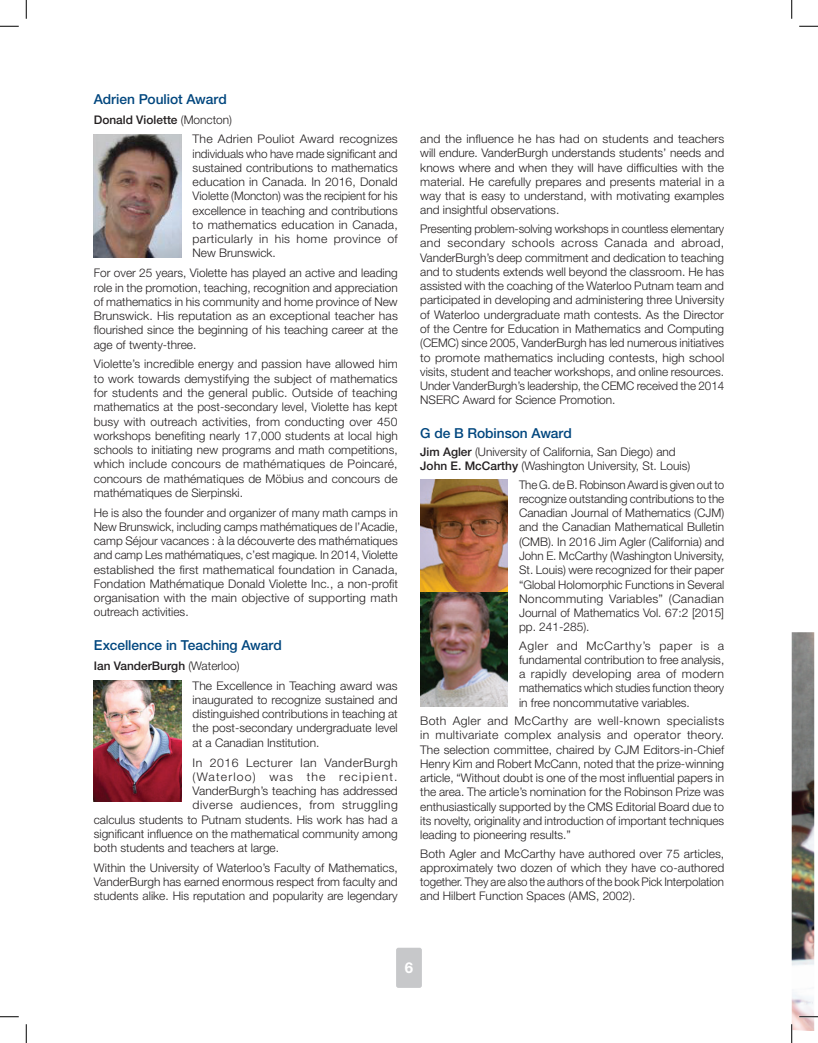
<style>
.page{position:relative;width:818px;height:1043px;background:#fff}
.page>*{position:absolute;margin:0;border:0;box-sizing:border-box;transform-origin:0 0}
.t1{font:700 15px "Helvetica Neue LT Std";color:#fff}
.t2{font:500 13.75px "Helvetica Neue LT Std";letter-spacing:-.005em;color:#00467e}
.t3{font:300 11.88px/14.2px "Helvetica Neue LT Std";color:#231f20;text-align:justify}
.t4{font:300 11.88px "Helvetica Neue LT Std";letter-spacing:.04em;color:#231f20}
.t5{font:300 11.88px "Helvetica Neue LT Std";letter-spacing:.095em;color:#231f20}
.s1{font-weight:500}
</style>
<div class="page">
<img style="left:791px;top:632px;width:23px;height:399px">
<div style="left:396px;top:947px;width:26px;height:40px;background:#c7c8ca;border-radius:2px"></div>
<img style="left:94px;top:134px;width:87px;height:123px">
<img style="left:94px;top:680px;width:87px;height:121px">
<img style="left:420px;top:479px;width:88px;height:228px">
<svg style="left:0;top:25px;width:19px;height:2px"></svg>
<svg style="left:799px;top:25px;width:19px;height:2px"></svg>
<svg style="left:0;top:1016px;width:19px;height:1px"></svg>
<svg style="left:799px;top:1015px;width:19px;height:2px"></svg>
<svg style="left:25px;top:0;width:2px;height:19px"></svg>
<svg style="left:25px;top:1024px;width:2px;height:18px"></svg>
<svg style="left:791px;top:0;width:1px;height:19px"></svg>
<svg style="left:791px;top:1024px;width:1px;height:18px"></svg>
<p class="t2" style="left:94px;top:90px;width:134px">Adrien Pouliot Award</p>
<p class="t3" style="left:192px;top:109px;width:207px;line-height:19.9px;text-indent:-99px"><span class="s1">Donald Violette</span> (Moncton)<br>The Adrien Pouliot Award recognizes</p>
<p class="t3" style="left:192px;top:146px;width:207px">individuals who have made significant and sustained contributions to mathematics education in Canada. In 2016, Donald Violette (Moncton) was the recipient for his excellence in teaching and contributions to mathematics education in Canada, particularly in his home province of New Brunswick.</p>
<p class="t3" style="left:94px;top:266px;width:305px">For over 25 years, Violette has played an active and leading role in the promotion, teaching, recognition and appreciation of mathematics in his community and home province of New Brunswick. His reputation as an exceptional teacher has flourished since the beginning of his teaching career at the age of twenty-three.</p>
<p class="t3" style="left:94px;top:357px;width:305px">Violette’s incredible energy and passion have allowed him to work towards demystifying the subject of mathematics for students and the general public. Outside of teaching mathematics at the post-secondary level, Violette has kept busy with outreach activities, from conducting over 450 workshops benefiting nearly 17,000 students at local high schools to initiating new programs and math competitions, which include concours de mathématiques de Poincaré, concours de mathématiques de Möbius and concours de mathématiques de Sierpinski.</p>
<p class="t3" style="left:94px;top:505px;width:305px">He is also the founder and organizer of many math camps in New Brunswick, including camps mathématiques de l’Acadie, camp Séjour vacances : à la découverte des mathématiques and camp Les mathématiques, c’est magique. In 2014, Violette established the first mathematical foundation in Canada, Fondation Mathématique Donald Violette Inc., a non-profit organisation with the main objective of supporting math outreach activities.</p>
<p class="t2" style="left:94px;top:636px;width:189px">Excellence in Teaching Award</p>
<p class="t3" style="left:192px;top:655px;width:207px;line-height:19.9px;text-indent:-99px"><span class="s1">Ian VanderBurgh</span> (Waterloo)<br>The Excellence in Teaching award was</p>
<p class="t3" style="left:192px;top:692px;width:207px">inaugurated to recognize sustained and distinguished contributions in teaching at the post-secondary undergraduate level at a Canadian Institution.</p>
<p class="t4" style="left:192px;top:755px;width:207px">In 2016 Lecturer Ian VanderBurgh</p>
<p class="t5" style="left:192px;top:769px;width:206px">(Waterloo) was the recipient.</p>
<p class="t3" style="left:192px;top:783px;width:207px">VanderBurgh’s teaching has addressed</p>
<p class="t4" style="left:192px;top:797px;width:207px">diverse audiences, from struggling</p>
<p class="t3" style="left:94px;top:812px;width:305px">calculus students to Putnam students. His work has had a</p>
<p class="t3" style="left:94px;top:826px;width:305px">significant influence on the mathematical community among</p>
<p class="t3" style="left:94px;top:840px;width:187px">both students and teachers at large.</p>
<p class="t3" style="left:94px;top:860px;width:305px">Within the University of Waterloo’s Faculty of Mathematics, VanderBurgh has earned enormous respect from faculty and students alike. His reputation and popularity are legendary</p>
<p class="t3" style="left:420px;top:131px;width:305px">and the influence he has had on students and teachers will endure. VanderBurgh understands students’ needs and knows where and when they will have difficulties with the material. He carefully prepares and presents material in a way that is easy to understand, with motivating examples and insightful observations.</p>
<p class="t3" style="left:420px;top:221px;width:305px">Presenting problem-solving workshops in countless elementary and secondary schools across Canada and abroad, VanderBurgh’s deep commitment and dedication to teaching and to students extends well beyond the classroom. He has assisted with the coaching of the Waterloo Putnam team and participated in developing and administering three University of Waterloo undergraduate math contests. As the Director of the Centre for Education in Mathematics and Computing (CEMC) since 2005, VanderBurgh has led numerous initiatives to promote mathematics including contests, high school visits, student and teacher workshops, and online resources.<br>Under VanderBurgh’s leadership, the CEMC received the 2014<br>NSERC Award for Science Promotion.</p>
<p class="t2" style="left:420px;top:424px;width:153px">G de B Robinson Award</p>
<p class="t3" style="left:420px;top:444px;width:271px"><span class="s1">Jim Agler</span> (University of California, San Diego) and<br><span class="s1">John E. McCarthy</span> (Washington University, St. Louis)</p>
<p class="t3" style="left:519px;top:477px;width:207px">The G. de B. Robinson Award is given out to recognize outstanding contributions to the Canadian Journal of Mathematics (CJM) and the Canadian Mathematical Bulletin (CMB). In 2016 Jim Agler (California) and John E. McCarthy (Washington University, St. Louis) were recognized for their paper “Global Holomorphic Functions in Several Noncommuting Variables” (Canadian Journal of Mathematics Vol. 67:2 [2015] pp. 241-285).</p>
<p class="t3" style="left:519px;top:638px;width:207px">Agler and McCarthy’s paper is a fundamental contribution to free analysis, a rapidly developing area of modern mathematics which studies function theory in free noncommutative variables.</p>
<p class="t3" style="left:420px;top:713px;width:305px">Both Agler and McCarthy are well-known specialists in multivariate complex analysis and operator theory.<br>The selection committee, chaired by CJM Editors-in-Chief Henry Kim and Robert McCann, noted that the prize-winning article, “Without doubt is one of the most influential papers in the area. The article’s nomination for the Robinson Prize was enthusiastically supported by the CMS Editorial Board due to its novelty, originality and introduction of important techniques leading to pioneering results.”</p>
<p class="t3" style="left:420px;top:846px;width:305px">Both Agler and McCarthy have authored over 75 articles, approximately two dozen of which they have co-authored together. They are also the authors of the book Pick Interpolation and Hilbert Function Spaces (AMS, 2002).</p>
<p class="t1" style="left:405px;top:958px;width:10px">6</p>
</div>
